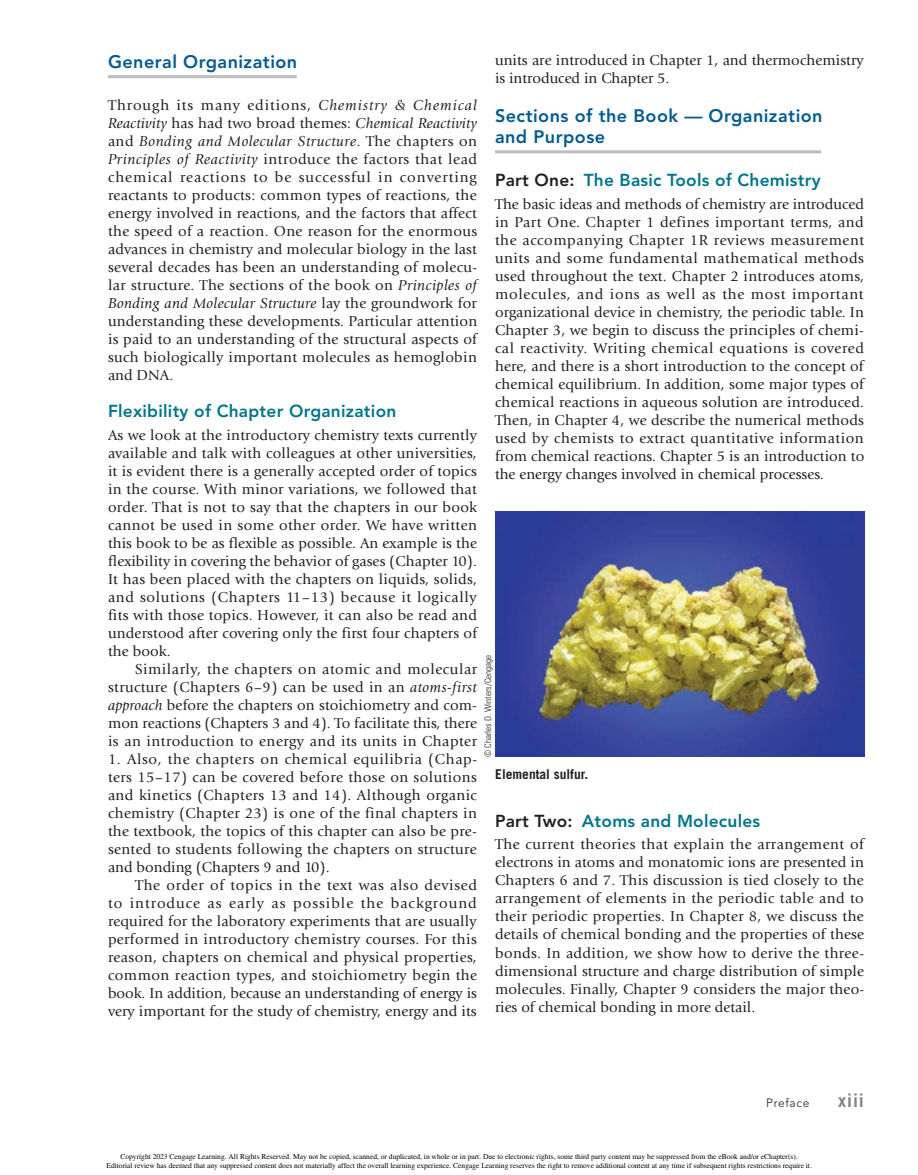
<style>
.page{position:relative;width:918px;height:1175px;background:#fff}
.page>*{position:absolute;margin:0;border:0;box-sizing:border-box;transform-origin:0 0}
.t1{font:800 18px/21px "Avenir LT Std";letter-spacing:.025em;color:#015a92}
.t2{font:700 18px "Trade Gothic LT Std";color:#808285}
.t3{font:800 17.25px "Avenir LT Std";letter-spacing:.015em;color:#00758c}
.t4{font:15px/18px "Giovanni Std";letter-spacing:.005em;color:#231f20;text-align:justify}
.t5{font:700 13.5px "Trade Gothic LT Std";color:#231f20}
.t6{font:300 12px "Avenir LT Std";letter-spacing:.05em;color:#231f20}
.t7{font:300 condensed 9px "Univers LT Std";color:#231f20}
.t8{font:7.5px/9.6px "Times";color:#000;text-align:center}
.s1{color:#231f20}
.s2{font-style:italic}
</style>
<div class="page">
<hr style="left:108px;top:75px;width:189px;height:3px;background:#bcbdc0">
<img style="left:495px;top:512px;width:369px;height:245px">
<hr style="left:495px;top:150px;width:326px;height:3px;background:#bcbdc0">
<p class="t4" style="left:495px;top:51px;width:370px">units are introduced in Chapter 1, and thermochemistry is introduced in Chapter 5.</p>
<p class="t1" style="left:495px;top:105px;width:329px">Sections of the Book — Organization and Purpose</p>
<p class="t3" style="left:495px;top:170px;width:327px"><span class="s1">Part One:</span> The Basic Tools of Chemistry</p>
<p class="t4" style="left:495px;top:195px;width:371px">The basic ideas and methods of chemistry are introduced in Part One. Chapter 1 defines important terms, and the accompanying Chapter 1R reviews measurement units and some fundamental mathematical methods used throughout the text. Chapter 2 introduces atoms, molecules, and ions as well as the most important organizational device in chemistry, the periodic table. In Chapter 3, we begin to discuss the principles of chemi&shy;cal reactivity. Writing chemical equations is covered here, and there is a short introduction to the concept of chemical equilibrium. In addition, some major types of chemical reactions in aqueous solution are introduced.<br>Then, in Chapter 4, we describe the numerical methods used by chemists to extract quantitative information from chemical reactions. Chapter 5 is an introduction to the energy changes involved in chemical processes.</p>
<p class="t1" style="left:108px;top:51px;width:191px">General Organization</p>
<p class="t4" style="left:108px;top:96px;width:371px">Through its many editions, <span class="s2">Chemistry &amp; Chemical Reactivity</span> has had two broad themes: <span class="s2">Chemical Reactivity </span>and <span class="s2">Bonding and Molecular Structure</span>. The chapters on <span class="s2">Principles of Reactivity</span> introduce the factors that lead chemical reactions to be successful in converting reactants to products: common types of reactions, the energy involved in reactions, and the factors that affect the speed of a reaction. One reason for the enormous advances in chemistry and molecular biology in the last several decades has been an understanding of molecu&shy;lar structure. The sections of the book on <span class="s2">Principles of Bonding and Molecular Structure</span> lay the groundwork for understanding these developments. Particular attention is paid to an understanding of the structural aspects of such biologically important molecules as hemoglobin and DNA.</p>
<p class="t3" style="left:108px;top:401px;width:290px">Flexibility of Chapter Organization</p>
<p class="t4" style="left:108px;top:426px;width:371px">As we look at the introductory chemistry texts currently available and talk with colleagues at other universities, it is evident there is a generally accepted order of topics in the course. With minor variations, we followed that order. That is not to say that the chapters in our book cannot be used in some other order. We have written this book to be as flexible as possible. An example is the flexibility in covering the behavior of gases (Chapter 10).<br>It has been placed with the chapters on liquids, solids, and solutions (Chapters 11–13) because it logically fits with those topics. However, it can also be read and understood after covering only the first four chapters of the book.</p>
<p class="t4" style="left:108px;top:660px;width:371px;text-indent:27px">Similarly, the chapters on atomic and molecular structure (Chapters 6–9) can be used in an <span class="s2">atoms-first approach</span> before the chapters on stoichiometry and com&shy;mon reactions (Chapters 3 and 4). To facilitate this, there is an introduction to energy and its units in Chapter</p>
<p class="t4" style="left:108px;top:750px;width:371px">1. Also, the chapters on chemical equilibria (Chap&shy;ters 15–17) can be covered before those on solutions and kinetics (Chapters 13 and 14). Although organic chemistry (Chapter 23) is one of the final chapters in the textbook, the topics of this chapter can also be pre&shy;sented to students following the chapters on structure and bonding (Chapters 9 and 10).</p>
<p class="t4" style="left:108px;top:876px;width:371px;text-indent:27px">The order of topics in the text was also devised to introduce as early as possible the background required for the laboratory experiments that are usually performed in introductory chemistry courses. For this reason, chapters on chemical and physical properties, common reaction types, and stoichiometry begin the book. In addition, because an understanding of energy is very important for the study of chemistry, energy and its</p>
<p class="t7" style="left:482px;top:757px;width:104px;rotate:-90deg">© Charles D. Winters/Cengage</p>
<p class="t5" style="left:495px;top:766px;width:95px">Elemental sulfur.</p>
<p class="t3" style="left:495px;top:810px;width:267px"><span class="s1">Part Two:</span> Atoms and Molecules</p>
<p class="t4" style="left:495px;top:835px;width:371px">The current theories that explain the arrangement of electrons in atoms and monatomic ions are presented in Chapters 6 and 7. This discussion is tied closely to the arrangement of elements in the periodic table and to their periodic properties. In Chapter 8, we discuss the details of chemical bonding and the properties of these bonds. In addition, we show how to derive the three&shy;dimensional structure and charge distribution of simple molecules. Finally, Chapter 9 considers the major theo&shy;ries of chemical bonding in more detail.</p>
<p class="t6" style="left:766px;top:1096px;width:45px">Preface</p>
<p class="t2" style="left:838px;top:1090px;width:27px">xiii</p>
<p class="t8" style="left:106px;top:1151px;width:707px">Copyright 2023 Cengage Learning. All Rights Reserved. May not be copied, scanned, or duplicated, in whole or in part. Due to electronic rights, some third party content may be suppressed from the eBook and/or eChapter(s).<br>Editorial review has deemed that any suppressed content does not materially affect the overall learning experience. Cengage Learning reserves the right to remove additional content at any time if subsequent rights restrictions require it.</p>
</div>
